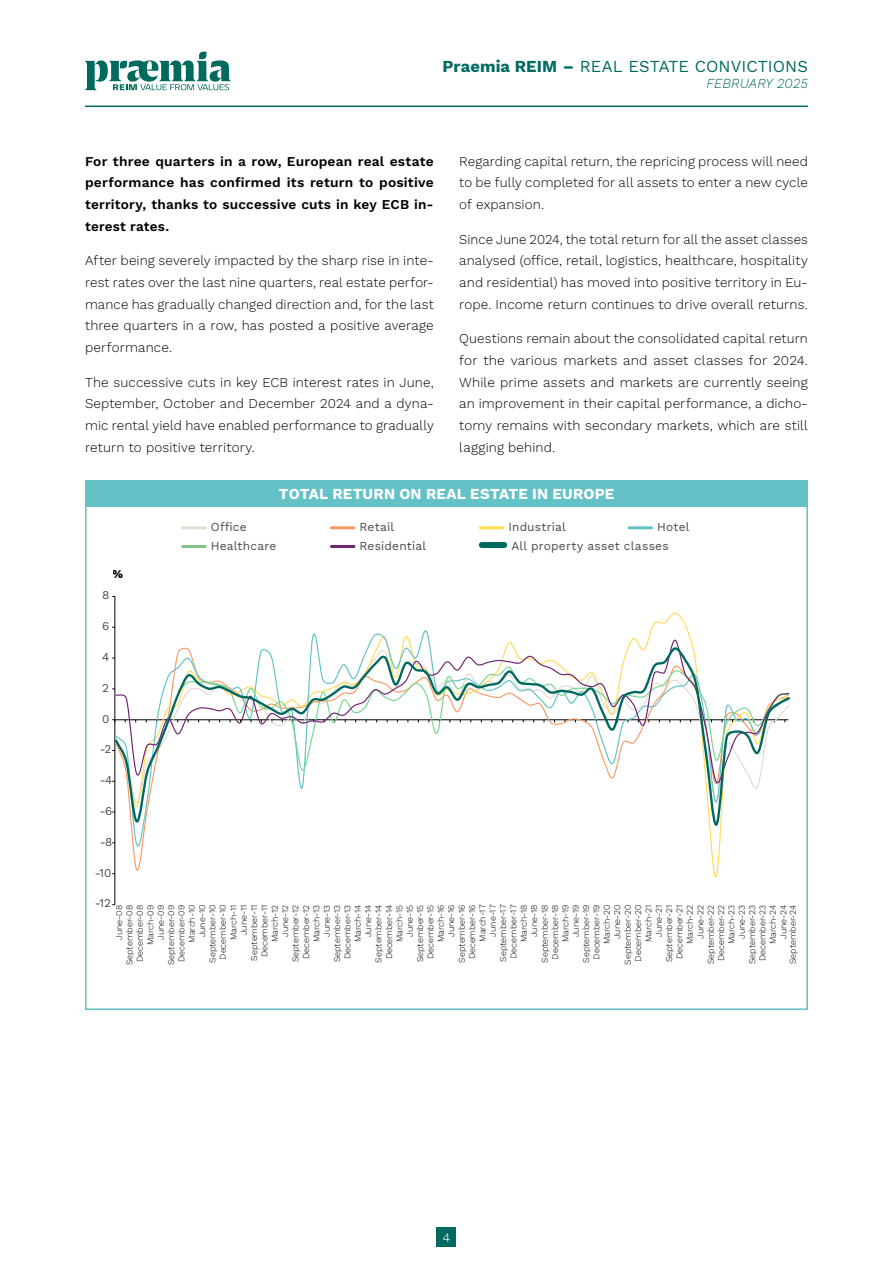
<style>
.page{position:relative;width:893px;height:1263px;background:#fff}
.page>*{position:absolute;margin:0;border:0;box-sizing:border-box;transform-origin:0 0}
.t1{font:16.5px "Work Sans";letter-spacing:.005em;color:#006a60}
._00_Titre_graph{font:700 15px "Work Sans";letter-spacing:.01em;color:#fff}
.t2{font:300 15px "Work Sans";color:#fff}
._00_Paragraphe{font:300 13.5px/21.8px "Work Sans";letter-spacing:.01em;color:#000;text-align:justify}
._00_Paragraphe-2{font:600 13.5px/21.8px "Work Sans";letter-spacing:.01em;color:#000;text-align:justify}
.t3{font:italic 13.5px "Work Sans";letter-spacing:.01em;color:#006a60}
.legende{font:12px "Work Sans";letter-spacing:.015em;color:#4a4a49}
.t4{font:11.7px "Work Sans";color:#4a4949}
.t5{font:700 11.7px "Work Sans";color:#000}
.t6{font:300 8.85px/10.4px "Work Sans";color:#000;text-align:right}
.s1{font-weight:700}
</style>
<div class="page">
<div style="left:437px;top:1227px;width:19px;height:19px;background:#006a60"></div>
<hr style="left:85px;top:106px;width:723px;height:1px;background:#006a60">
<svg style="left:85px;top:52px;width:146px;height:38px"></svg>
<div style="left:85px;top:480px;width:723px;height:27px;background:#64c2c7"></div>
<hr style="left:115px;top:596px;width:1px;height:309px;background:#000">
<svg style="left:114px;top:618px;width:608px;height:237px"></svg>
<svg style="left:114px;top:639px;width:608px;height:7px"></svg>
<svg style="left:113px;top:646px;width:677px;height:181px"></svg>
<hr style="left:183px;top:526px;width:22px;height:3px;background:#e2ddd3">
<hr style="left:331px;top:526px;width:23px;height:3px;background:#f4995f">
<hr style="left:480px;top:526px;width:23px;height:3px;background:#ffdd4e">
<hr style="left:629px;top:526px;width:23px;height:3px;background:#64c2c7">
<hr style="left:183px;top:545px;width:22px;height:3px;background:#81c285">
<hr style="left:331px;top:545px;width:23px;height:3px;background:#702675">
<div style="left:482px;top:542px;width:22px;height:6px;background:#006a60"></div>
<p class="t1" style="left:443px;top:54px;width:367px"><span class="s1">Praemia REIM –</span> REAL ESTATE CONVICTIONS</p>
<p class="t3" style="left:706px;top:73px;width:103px">FEBRUARY 2025</p>
<p class="_00_Paragraphe-2" style="left:85px;top:150px;width:350px">For three quarters in a row, European real estate performance has confirmed its return to positive territory, thanks to successive cuts in key ECB in&shy;terest rates.</p>
<p class="_00_Paragraphe" style="left:85px;top:249px;width:350px">After being severely impacted by the sharp rise in inte&shy;rest rates over the last nine quarters, real estate perfor&shy;mance has gradually changed direction and, for the last three quarters in a row, has posted a positive average performance.</p>
<p class="_00_Paragraphe" style="left:85px;top:371px;width:350px">The successive cuts in key ECB interest rates in June, September, October and December 2024 and a dyna&shy;mic rental yield have enabled performance to gradually return to positive territory.</p>
<p class="_00_Paragraphe" style="left:459px;top:150px;width:350px">Regarding capital return, the repricing process will need to be fully completed for all assets to enter a new cycle of expansion.</p>
<p class="_00_Paragraphe" style="left:459px;top:228px;width:350px">Since June 2024, the total return for all the asset classes analysed (office, retail, logistics, healthcare, hospitality and residential) has moved into positive territory in Eu&shy;rope. Income return continues to drive overall returns.</p>
<p class="_00_Paragraphe" style="left:459px;top:327px;width:350px">Questions remain about the consolidated capital return for the various markets and asset classes for 2024.<br>While prime assets and markets are currently seeing an improvement in their capital performance, a dicho&shy;tomy remains with secondary markets, which are still lagging behind.</p>
<p class="_00_Titre_graph" style="left:279px;top:482px;width:337px">TOTAL RETURN ON REAL ESTATE IN EUROPE</p>
<p class="t5" style="left:113px;top:565px;width:13px">%</p>
<p class="t4" style="left:102px;top:586px;width:9px">8</p>
<p class="t4" style="left:102px;top:617px;width:9px">6</p>
<p class="t4" style="left:102px;top:648px;width:9px">4</p>
<p class="t4" style="left:102px;top:679px;width:8px">2</p>
<p class="t4" style="left:102px;top:710px;width:9px">0</p>
<p class="t4" style="left:99px;top:740px;width:14px">-2</p>
<p class="t4" style="left:99px;top:771px;width:15px">-4</p>
<p class="t4" style="left:99px;top:802px;width:15px">-6</p>
<p class="t4" style="left:99px;top:833px;width:15px">-8</p>
<p class="t4" style="left:94px;top:864px;width:19px">-10</p>
<p class="legende" style="left:211px;top:518px;width:38px">Office</p>
<p class="legende" style="left:360px;top:518px;width:36px">Retail</p>
<p class="legende" style="left:508px;top:518px;width:59px">Industrial</p>
<p class="legende" style="left:657px;top:518px;width:34px">Hotel</p>
<p class="legende" style="left:211px;top:537px;width:67px">Healthcare</p>
<p class="legende" style="left:360px;top:537px;width:68px">Residential</p>
<p class="legende" style="left:511px;top:537px;width:159px">All property asset classes</p>
<p class="t4" style="left:94px;top:894px;width:18px">-12</p>
<p class="t6" style="left:114px;top:965px;width:62px;rotate:-90deg">June-08<br>September-08<br>December-08<br>March-09<br>June-09<br>September-09<br>December-09<br>March-10<br>June-10<br>September-10<br>December-10<br>March-11<br>June-11<br>September-11<br>December-11<br>March-12<br>June-12<br>September-12<br>December-12<br>March-13<br>June-13<br>September-13<br>December-13<br>March-14<br>June-14<br>September-14<br>December-14<br>March-15<br>June-15<br>September-15<br>December-15<br>March-16<br>June-16<br>September-16<br>December-16<br>March-17<br>June-17<br>September-17<br>December-17<br>March-18<br>June-18<br>September-18<br>December-18<br>March-19<br>June-19<br>September-19<br>December-19<br>March-20<br>June-20<br>September-20<br>December-20<br>March-21<br>June-21<br>September-21<br>December-21<br>March-22<br>June-22<br>September-22<br>December-22<br>March-23<br>June-23<br>September-23<br>December-23</p>
<p class="t6" style="left:787px;top:964px;width:61px;rotate:-90deg">September-24</p>
<p class="t6" style="left:767px;top:944px;width:40px;text-align:center;rotate:-90deg">March-24<br>June-24</p>
<p class="t2" style="left:443px;top:1225px;width:9px">4</p>
</div>
